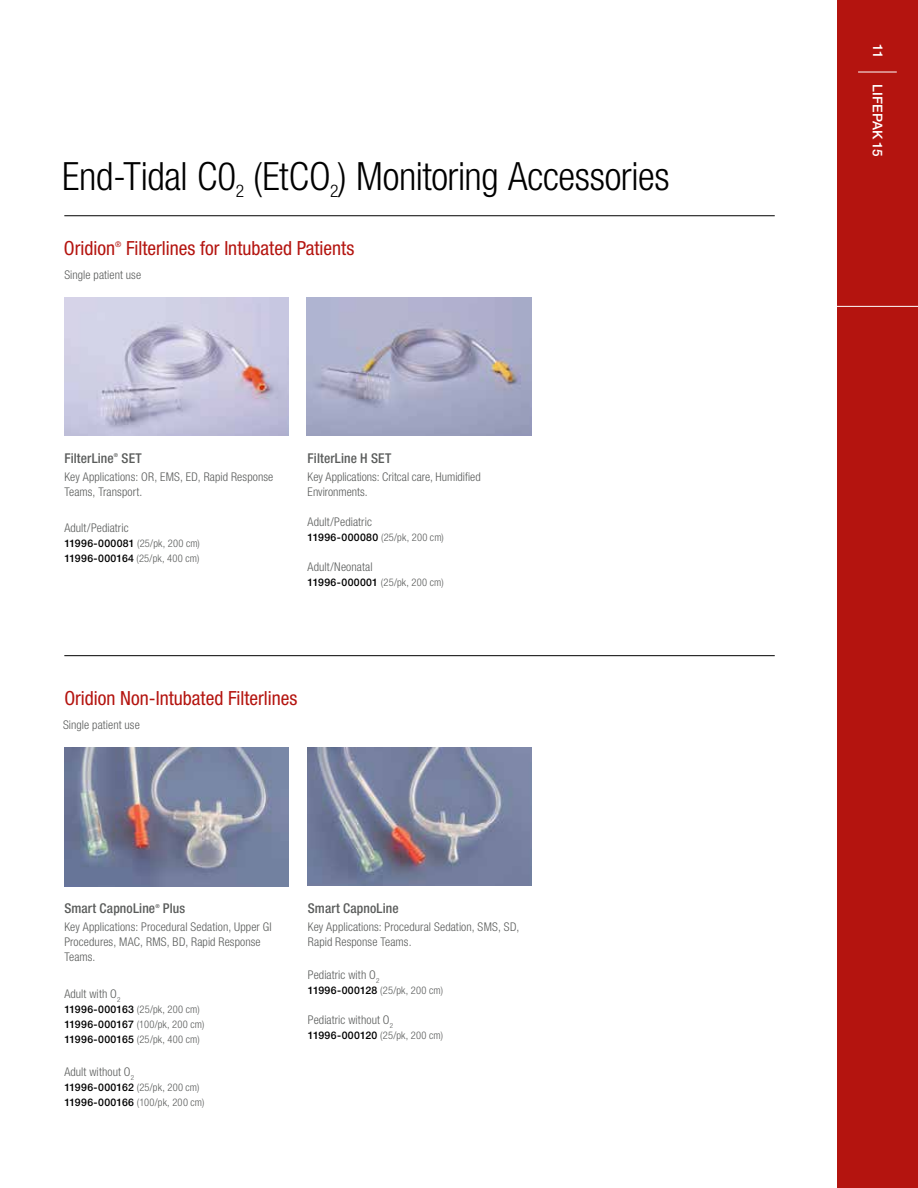
<style>
.page{position:relative;width:918px;height:1188px;background:#fff}
.page>*{position:absolute;margin:0;border:0;box-sizing:border-box;transform-origin:0 0}
.t1{font:300 condensed 39px "Helvetica Neue LTW1 G";letter-spacing:-.01em;color:#000}
.t2{font:condensed 19.5px "Helvetica Neue LTW1 G";color:#b4140f}
.t3{font:300 condensed 17.55px "Helvetica Neue LTW1 G";color:#000}
.t4{font:500 condensed 13.5px "Helvetica Neue LTW1 G";letter-spacing:.01em;color:#5a5c5b}
.t5{font:500 13.5px "Helvetica Neue LT Std";color:#fff}
.t6{font:300 condensed 12px/15px "Helvetica Neue LTW1 G";letter-spacing:.01em;color:#5a5c5b}
.t7{font:300 condensed 12px/15px "Helvetica Neue LT Std";letter-spacing:.01em;color:#5a5c5b}
.t8{font:300 condensed 10.5px/15px "Helvetica Neue LTW1 G";letter-spacing:.015em;color:#5a5c5b}
.t9{font:condensed 7.8px "Helvetica Neue LTW1 G";color:#b4140f}
.t10{font:500 condensed 5.4px "Helvetica Neue LTW1 G";color:#5a5c5b}
.s1{font-weight:500;font-stretch:normal;color:#000}
</style>
<div class="page">
<div style="left:837px;top:0;width:81px;height:1188px;background:#b4140f"></div>
<hr style="left:832px;top:306px;width:86px;height:1px;background:#fff">
<hr style="left:858px;top:72px;width:39px;height:1px;background:#fff">
<hr style="left:64px;top:215px;width:711px;height:1px;background:#000">
<img style="left:64px;top:297px;width:225px;height:139px">
<img style="left:64px;top:748px;width:225px;height:138px">
<img style="left:307px;top:747px;width:224px;height:139px">
<img style="left:307px;top:297px;width:225px;height:139px">
<hr style="left:64px;top:655px;width:711px;height:1px;background:#000">
<h1 class="t1" style="left:62px;top:154px;width:609px">End-Tidal C0 (EtCO ) Monitoring Accessories</h1>
<h3 class="t3" style="left:236px;top:181px;width:10px">2</h3>
<h3 class="t3" style="left:330px;top:181px;width:10px">2</h3>
<h2 class="t2" style="left:64px;top:237px;width:53px">Oridion</h2>
<p class="t9" style="left:115px;top:240px;width:8px">®</p>
<h2 class="t2" style="left:126px;top:237px;width:230px">Filterlines for Intubated Patients</h2>
<p class="t7" style="left:64px;top:267px;width:78px">Single patient use</p>
<p class="t4" style="left:64px;top:450px;width:51px">FilterLine</p>
<p class="t10" style="left:114px;top:452px;width:6px">®</p>
<p class="t4" style="left:122px;top:450px;width:22px">SET</p>
<p class="t7" style="left:64px;top:469px;width:211px">Key Applications: OR, EMS, ED, Rapid Response<br>Teams, Transport.</p>
<p class="t7" style="left:64px;top:521px;width:66px">Adult/Pediatric</p>
<p class="t8" style="left:64px;top:536px;width:137px"><span class="s1">11996-000081</span> (25/pk, 200 cm)<br><span class="s1">11996-000164</span> (25/pk, 400 cm)</p>
<p class="t4" style="left:308px;top:450px;width:85px">FilterLine H SET</p>
<p class="t6" style="left:308px;top:469px;width:175px">Key Applications: Critcal care, Humidified<br>Environments.</p>
<p class="t7" style="left:308px;top:514px;width:66px">Adult/Pediatric</p>
<p class="t8" style="left:308px;top:530px;width:138px"><span class="s1">11996-000080</span> (25/pk, 200 cm)</p>
<p class="t7" style="left:308px;top:559px;width:67px">Adult/Neonatal</p>
<p class="t8" style="left:308px;top:575px;width:138px"><span class="s1">11996-000001</span> (25/pk, 200 cm)</p>
<h2 class="t2" style="left:64px;top:687px;width:235px">Oridion Non-Intubated Filterlines</h2>
<p class="t7" style="left:63px;top:717px;width:78px">Single patient use</p>
<p class="t4" style="left:64px;top:900px;width:92px">Smart CapnoLine</p>
<p class="t10" style="left:155px;top:902px;width:6px">®</p>
<p class="t4" style="left:163px;top:900px;width:24px">Plus</p>
<p class="t6" style="left:64px;top:920px;width:209px">Key Applications: Procedural Sedation, Upper GI<br>Procedures, MAC, RMS, BD, Rapid Response<br>Teams.</p>
<p class="t7" style="left:64px;top:986px;width:58px">Adult with O<sub>2</sub></p>
<p class="t8" style="left:64px;top:1002px;width:142px"><span class="s1">11996-000163</span> (25/pk, 200 cm)<br><span class="s1">11996-000167</span> (100/pk, 200 cm)<br><span class="s1">11996-000165</span> (25/pk, 400 cm)</p>
<p class="t7" style="left:64px;top:1064px;width:71px">Adult without O<sub>2</sub></p>
<p class="t8" style="left:64px;top:1080px;width:142px"><span class="s1">11996-000162</span> (25/pk, 200 cm)<br><span class="s1">11996-000166</span> (100/pk, 200 cm)</p>
<p class="t4" style="left:308px;top:900px;width:92px">Smart CapnoLine</p>
<p class="t6" style="left:308px;top:919px;width:213px">Key Applications: Procedural Sedation, SMS, SD,<br>Rapid Response Teams.</p>
<p class="t7" style="left:308px;top:968px;width:73px">Pediatric with O<sub>2</sub></p>
<p class="t8" style="left:308px;top:983px;width:137px"><span class="s1">11996-000128</span> (25/pk, 200 cm)</p>
<p class="t7" style="left:308px;top:1013px;width:87px">Pediatric without O<sub>2</sub></p>
<p class="t8" style="left:308px;top:1028px;width:137px"><span class="s1">11996-000120</span> (25/pk, 200 cm)</p>
<p class="t5" style="left:886px;top:44px;width:17px;rotate:90deg">11</p>
<p class="t5" style="left:886px;top:84px;width:74px;rotate:90deg">LIFEPAK 15</p>
</div>
